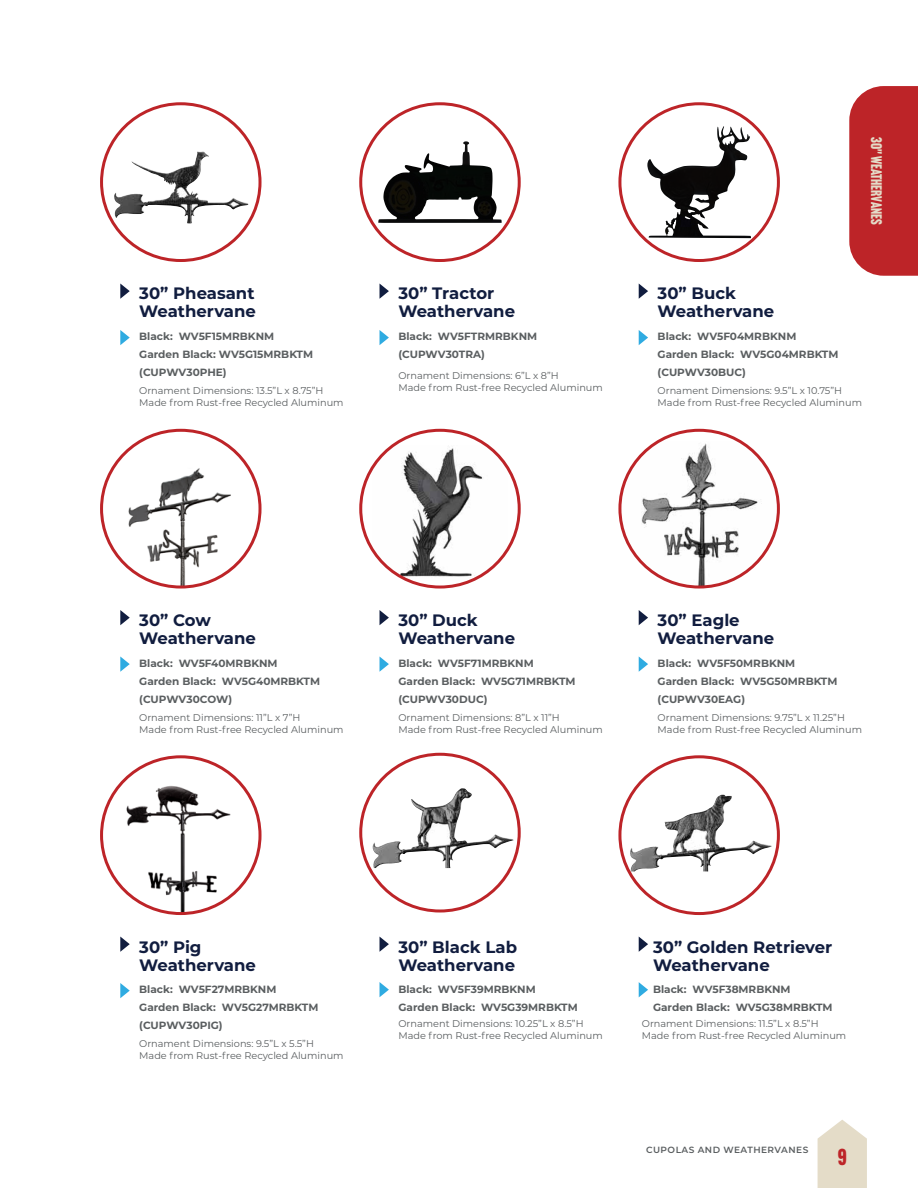
<style>
.page{position:relative;width:918px;height:1188px;background:#fff}
.page>*{position:absolute;margin:0;border:0;box-sizing:border-box;transform-origin:0 0}
.t1{font:22.5px "Headline Gothic ATF";color:#bd2428}
.t2{font:700 16.5px/18px "Montserrat";color:#111d3f}
.t3{font:15px "Headline Gothic ATF";color:#e4dcc8}
.t4{font:700 10.5px/18px "Montserrat";color:#5a5e60}
.t5{font:9.75px/12px "Montserrat";color:#5a5e60}
.t6{font:600 9px "Montserrat";letter-spacing:.05em;color:#5a5e60}
</style>
<div class="page">
<svg style="left:120px;top:284px;width:10px;height:15px"></svg>
<svg style="left:120px;top:330px;width:10px;height:15px"></svg>
<svg style="left:120px;top:610px;width:10px;height:15px"></svg>
<svg style="left:120px;top:656px;width:10px;height:16px"></svg>
<svg style="left:120px;top:937px;width:10px;height:15px"></svg>
<svg style="left:120px;top:983px;width:10px;height:15px"></svg>
<svg style="left:380px;top:284px;width:9px;height:15px"></svg>
<svg style="left:380px;top:330px;width:9px;height:15px"></svg>
<svg style="left:380px;top:610px;width:9px;height:15px"></svg>
<svg style="left:380px;top:657px;width:9px;height:15px"></svg>
<svg style="left:639px;top:284px;width:9px;height:15px"></svg>
<svg style="left:639px;top:330px;width:9px;height:15px"></svg>
<svg style="left:639px;top:610px;width:9px;height:15px"></svg>
<svg style="left:639px;top:656px;width:9px;height:16px"></svg>
<img style="left:114px;top:151px;width:134px;height:72px">
<div style="left:100px;top:102px;width:162px;height:160px;border:3px solid #bd2428;border-radius:50%"></div>
<img style="left:370px;top:788px;width:144px;height:80px">
<div style="left:359px;top:753px;width:162px;height:160px;border:3px solid #bd2428;border-radius:50%"></div>
<img style="left:102px;top:460px;width:156px;height:125px">
<div style="left:100px;top:429px;width:162px;height:160px;border:3px solid #bd2428;border-radius:50%"></div>
<img style="left:112px;top:784px;width:133px;height:130px">
<div style="left:100px;top:755px;width:162px;height:160px;border:3px solid #bd2428;border-radius:50%"></div>
<div style="left:378px;top:140px;width:124px;height:84px;background:#000;opacity:.92"></div>
<div style="left:359px;top:102px;width:162px;height:160px;border:3px solid #bd2428;border-radius:50%"></div>
<img style="left:373px;top:446px;width:134px;height:134px">
<div style="left:359px;top:429px;width:162px;height:160px;border:3px solid #bd2428;border-radius:50%"></div>
<div style="left:647px;top:125px;width:105px;height:113px;background:#000;opacity:.92"></div>
<div style="left:618px;top:102px;width:162px;height:160px;border:3px solid #bd2428;border-radius:50%"></div>
<img style="left:621px;top:442px;width:157px;height:143px">
<div style="left:618px;top:429px;width:162px;height:160px;border:3px solid #bd2428;border-radius:50%"></div>
<svg style="left:380px;top:937px;width:9px;height:15px"></svg>
<svg style="left:380px;top:982px;width:9px;height:15px"></svg>
<img style="left:630px;top:795px;width:142px;height:76px">
<div style="left:618px;top:755px;width:162px;height:160px;border:3px solid #bd2428;border-radius:50%"></div>
<svg style="left:639px;top:937px;width:9px;height:15px"></svg>
<svg style="left:639px;top:982px;width:9px;height:15px"></svg>
<svg style="left:818px;top:1120px;width:49px;height:68px;background:#e7e0cf"></svg>
<svg style="left:849px;top:86px;width:69px;height:190px;background:#c03034"></svg>
<h2 class="t2" style="left:139px;top:284px;width:118px">30” Pheasant<br>Weathervane</h2>
<p class="t4" style="left:139px;top:327px;width:175px">Black: WV5F15MRBKNM<br>Garden Black: WV5G15MRBKTM (CUPWV30PHE)</p>
<p class="t5" style="left:139px;top:384px;width:206px">Ornament Dimensions: 13.5”L x 8.75”H<br>Made from Rust-free Recycled Aluminum</p>
<h2 class="t2" style="left:398px;top:284px;width:118px">30” Tractor<br>Weathervane</h2>
<p class="t4" style="left:398px;top:327px;width:140px">Black: WV5FTRMRBKNM (CUPWV30TRA)</p>
<p class="t5" style="left:398px;top:369px;width:206px">Ornament Dimensions: 6”L x 8”H<br>Made from Rust-free Recycled Aluminum</p>
<h3 class="t3" style="left:885px;top:137px;width:89px;rotate:90deg">30" weathervanes</h3>
<h2 class="t2" style="left:658px;top:284px;width:118px">30” Buck<br>Weathervane</h2>
<p class="t4" style="left:658px;top:327px;width:182px">Black: WV5F04MRBKNM<br>Garden Black: WV5G04MRBKTM (CUPWV30BUC)</p>
<p class="t5" style="left:658px;top:384px;width:206px">Ornament Dimensions: 9.5”L x 10.75”H<br>Made from Rust-free Recycled Aluminum</p>
<h2 class="t2" style="left:139px;top:610px;width:118px">30” Cow<br>Weathervane</h2>
<p class="t4" style="left:139px;top:653px;width:182px">Black: WV5F40MRBKNM<br>Garden Black: WV5G40MRBKTM (CUPWV30COW)</p>
<p class="t5" style="left:139px;top:711px;width:206px">Ornament Dimensions: 11”L x 7”H<br>Made from Rust-free Recycled Aluminum</p>
<h2 class="t2" style="left:398px;top:610px;width:118px">30” Duck<br>Weathervane</h2>
<p class="t4" style="left:398px;top:653px;width:179px">Black: WV5F71MRBKNM<br>Garden Black: WV5G71MRBKTM (CUPWV30DUC)</p>
<p class="t5" style="left:398px;top:711px;width:206px">Ornament Dimensions: 8”L x 11”H<br>Made from Rust-free Recycled Aluminum</p>
<h2 class="t2" style="left:658px;top:610px;width:118px">30” Eagle<br>Weathervane</h2>
<p class="t4" style="left:658px;top:653px;width:181px">Black: WV5F50MRBKNM<br>Garden Black: WV5G50MRBKTM (CUPWV30EAG)</p>
<p class="t5" style="left:658px;top:711px;width:206px">Ornament Dimensions: 9.75”L x 11.25”H<br>Made from Rust-free Recycled Aluminum</p>
<h2 class="t2" style="left:139px;top:937px;width:118px">30” Pig<br>Weathervane</h2>
<p class="t4" style="left:139px;top:980px;width:181px">Black: WV5F27MRBKNM<br>Garden Black: WV5G27MRBKTM (CUPWV30PIG)</p>
<p class="t5" style="left:139px;top:1037px;width:206px">Ornament Dimensions: 9.5”L x 5.5”H<br>Made from Rust-free Recycled Aluminum</p>
<h2 class="t2" style="left:398px;top:937px;width:120px">30” Black Lab<br>Weathervane</h2>
<p class="t4" style="left:398px;top:980px;width:181px">Black: WV5F39MRBKNM<br>Garden Black: WV5G39MRBKTM</p>
<p class="t5" style="left:398px;top:1017px;width:206px">Ornament Dimensions: 10.25”L x 8.5”H<br>Made from Rust-free Recycled Aluminum</p>
<h2 class="t2" style="left:653px;top:937px;width:181px">30” Golden Retriever<br>Weathervane</h2>
<p class="t4" style="left:653px;top:980px;width:181px">Black: WV5F38MRBKNM<br>Garden Black: WV5G38MRBKTM</p>
<p class="t5" style="left:642px;top:1017px;width:206px">Ornament Dimensions: 11.5”L x 8.5”H<br>Made from Rust-free Recycled Aluminum</p>
<p class="t6" style="left:646px;top:1143px;width:164px">CUPOLAS AND WEATHERVANES</p>
<h1 class="t1" style="left:838px;top:1144px;width:11px">9</h1>
</div>
